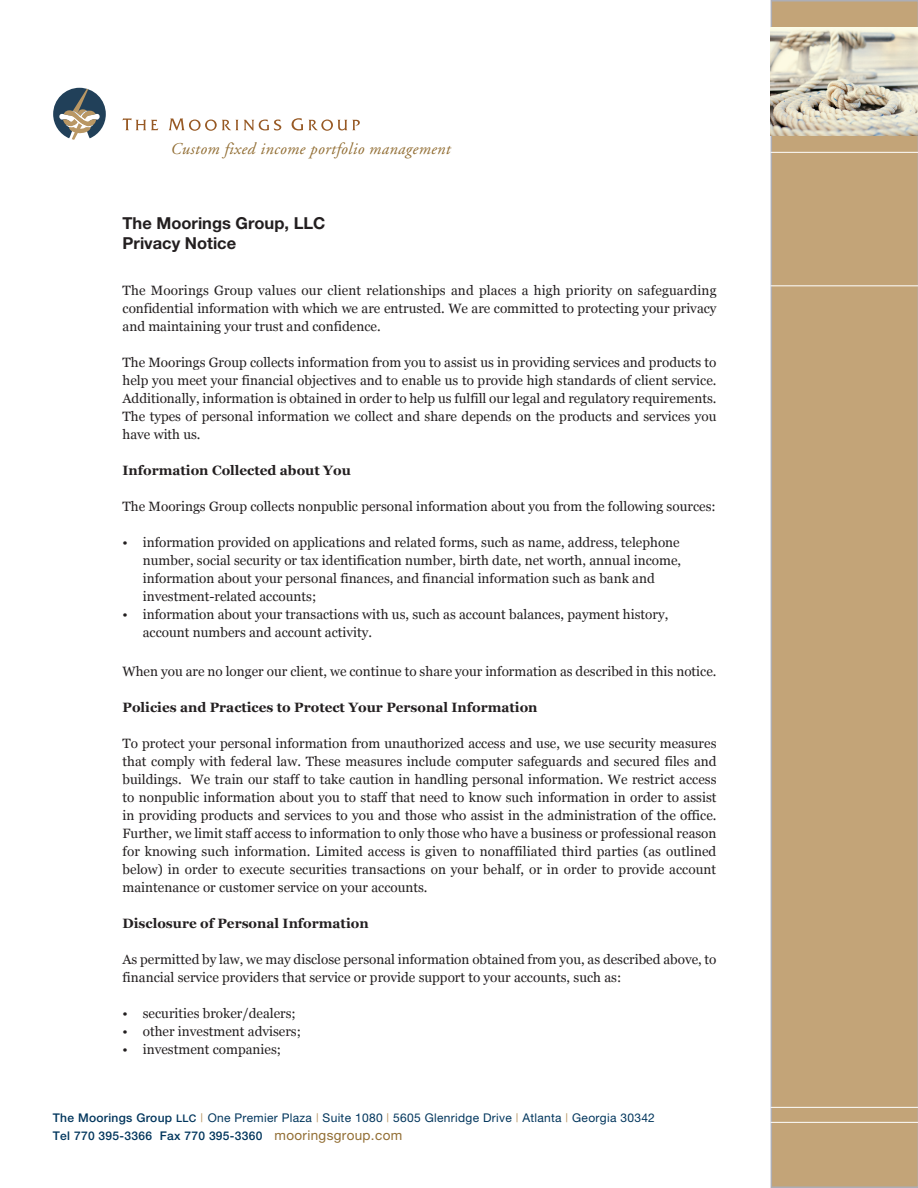
<style>
.page{position:relative;width:918px;height:1188px;background:#fff}
.page>*{position:absolute;margin:0;border:0;box-sizing:border-box;transform-origin:0 0}
.t1{font:italic 16.5px "Adobe Garamond";letter-spacing:.025em;color:#926e34}
.t2{font:700 16.5px "Helvetica Neue";color:#231f20}
.new_body_9_12{font:13.5px/18px "Georgia";color:#231f20;text-align:justify}
.new_body_copy_2_inde{font:13.5px/18px "Georgia";color:#231f20}
.bold_subheads{font:700 13.5px "Georgia";color:#231f20}
.t3{font:12px/18.1px "Helvetica Neue";letter-spacing:.025em;color:#00355c}
.s1{font-weight:500}
.s2{font-weight:500;font-size:10.5px}
.s3{color:#b99764}
.s4{font-size:13.5px;color:#926e34}
</style>
<div class="page">
<svg style="left:122px;top:118px;width:36px;height:12px"></svg>
<svg style="left:169px;top:119px;width:69px;height:12px"></svg>
<svg style="left:244px;top:120px;width:37px;height:11px"></svg>
<svg style="left:292px;top:118px;width:11px;height:13px"></svg>
<svg style="left:309px;top:119px;width:51px;height:12px"></svg>
<svg style="left:53px;top:88px;width:53px;height:52px"></svg>
<div style="left:771px;top:0;width:147px;height:1188px;background:#c3a478"></div>
<img style="left:771px;top:28px;width:147px;height:107px">
<hr style="left:771px;top:152px;width:147px;height:1px;background:#fff">
<hr style="left:771px;top:286px;width:147px;height:1px;background:#fff">
<hr style="left:771px;top:1107px;width:147px;height:1px;background:#fff">
<hr style="left:771px;top:1122px;width:147px;height:1px;background:#fff">
<p class="t1" style="left:170px;top:140px;width:281px">Custom fixed income portfolio management</p>
<p class="t2" style="left:123px;top:213px;width:204px">The Moorings Group, LLC</p>
<p class="t2" style="left:123px;top:233px;width:115px">Privacy Notice</p>
<p class="new_body_9_12" style="left:123px;top:281px;width:596px">The Moorings Group values our client relationships and places a high priority on safeguarding confidential information with which we are entrusted. We are committed to protecting your privacy and maintaining your trust and confidence.</p>
<p class="new_body_9_12" style="left:123px;top:353px;width:595px">The Moorings Group collects information from you to assist us in providing services and products to help you meet your financial objectives and to enable us to provide high standards of client service.<br>Additionally, information is obtained in order to help us fulfill our legal and regulatory requirements.<br>The types of personal information we collect and share depends on the products and services you have with us.</p>
<p class="bold_subheads" style="left:123px;top:462px;width:230px">Information Collected about You</p>
<p class="new_body_9_12" style="left:123px;top:497px;width:595px">The Moorings Group collects nonpublic personal information about you from the following sources:</p>
<p class="new_body_copy_2_inde" style="left:143px;top:533px;width:540px;text-indent:-20px">• information provided on applications and related forms, such as name, address, telephone number, social security or tax identification number, birth date, net worth, annual income, information about your personal finances, and financial information such as bank and investment-related accounts;</p>
<p class="new_body_copy_2_inde" style="left:143px;top:605px;width:527px;text-indent:-20px">• information about your transactions with us, such as account balances, payment history, account numbers and account activity.</p>
<p class="new_body_9_12" style="left:123px;top:662px;width:595px">When you are no longer our client, we continue to share your information as described in this notice.</p>
<p class="bold_subheads" style="left:123px;top:699px;width:417px">Policies and Practices to Protect Your Personal Information</p>
<p class="new_body_9_12" style="left:123px;top:734px;width:596px">To protect your personal information from unauthorized access and use, we use security measures that comply with federal law. These measures include computer safeguards and secured files and buildings. We train our staff to take caution in handling personal information. We restrict access to nonpublic information about you to staff that need to know such information in order to assist in providing products and services to you and those who assist in the administration of the office.<br>Further, we limit staff access to information to only those who have a business or professional reason for knowing such information. Limited access is given to nonaffiliated third parties (as outlined below) in order to execute securities transactions on your behalf, or in order to provide account maintenance or customer service on your accounts.</p>
<p class="bold_subheads" style="left:123px;top:915px;width:248px">Disclosure of Personal Information</p>
<p class="new_body_9_12" style="left:123px;top:950px;width:596px">As permitted by law, we may disclose personal information obtained from you, as described above, to financial service providers that service or provide support to your accounts, such as:</p>
<p class="new_body_copy_2_inde" style="left:123px;top:1004px;width:175px">• securities broker/dealers;</p>
<p class="new_body_copy_2_inde" style="left:123px;top:1022px;width:180px">• other investment advisers;</p>
<p class="new_body_copy_2_inde" style="left:123px;top:1040px;width:160px">• investment companies;</p>
<p class="t3" style="left:53px;top:1108px;width:604px"><span class="s1">The Moorings Group</span> <span class="s2">LLC</span> <span class="s3">|</span> One Premier Plaza <span class="s3">|</span> Suite 1080 <span class="s3">|</span> 5605 Glenridge Drive <span class="s3">|</span> Atlanta <span class="s3">|</span> Georgia 30342<br><span class="s1">Tel 770 395-3366 Fax 770 395-3360</span> <span class="s4">mooringsgroup.com</span></p>
</div>
